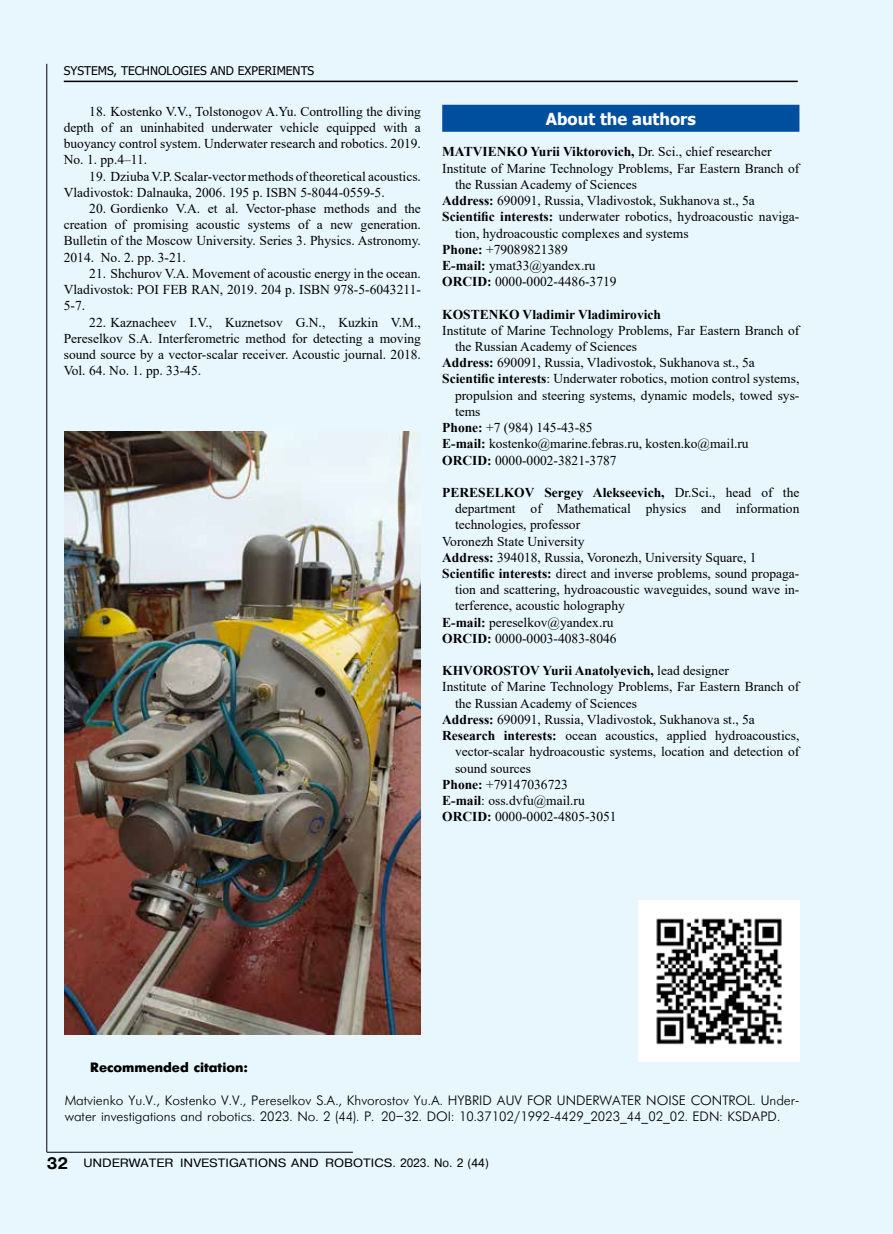
<style>
.page{position:relative;width:893px;height:1234px;background:#fff}
.page>*{position:absolute;margin:0;border:0;box-sizing:border-box;transform-origin:0 0}
.t1{font:700 16.5px "Tahoma";color:#fff}
.t2{font:13.5px/16.2px "Times New Roman";color:#000;text-align:justify}
.t3{font:13.5px/16.2px "Futuris Cyrillic";color:#000}
.t4{font:700 13.5px "Times New Roman";color:#000}
.t5{font:700 13.5px "Futuris";color:#000}
.t6{font:12px "Pragmatica Cyrillic";color:#000;scale:1.1 1}
.t7{font:12px "Tahoma";color:#000}
.s1{font-weight:400}
.s2{font-weight:700}
.s3{font-family:"Pragmatica CTT";font-weight:700;font-size:16.5px}
</style>
<div class="page">
<div style="left:0;top:0;width:892px;height:1232px;background:#e8f6fe"></div>
<hr style="left:47px;top:1151px;width:306px;height:1px;background:#000">
<hr style="left:64px;top:81px;width:734px;height:1px;background:#000">
<hr style="left:47px;top:64px;width:1px;height:1087px;background:#000">
<div style="left:442px;top:105px;width:357px;height:27px;background:#004f9f"></div>
<img style="left:65px;top:431px;width:356px;height:603px">
<img style="left:638px;top:900px;width:161px;height:161px">
<p class="t7" style="left:64px;top:62px;width:252px">SYSTEMS, TECHNOLOGIES AND EXPERIMENTS</p>
<p class="t2" style="left:64px;top:103px;width:359px;text-indent:26px">18. Kostenko V.V., Tolstonogov A.Yu. Controlling the diving depth of an uninhabited underwater vehicle equipped with a buoyancy control system. Underwater research and robotics. 2019.<br>No. 1. pp.4–11.</p>
<p class="t2" style="left:64px;top:167px;width:359px;text-indent:26px">19. Dziuba V.P. Scalar-vector methods of theoretical acoustics.<br>Vladivostok: Dalnauka, 2006. 195 p. ISBN 5-8044-0559-5.</p>
<p class="t2" style="left:64px;top:200px;width:359px;text-indent:26px">20. Gordienko V.A. et al. Vector-phase methods and the creation of promising acoustic systems of a new generation.<br>Bulletin of the Moscow University. Series 3. Physics. Astronomy.<br>2014. No. 2. pp. 3-21.</p>
<p class="t2" style="left:64px;top:265px;width:359px;text-indent:26px">21. Shchurov V.A. Movement of acoustic energy in the ocean.<br>Vladivostok: POI FEB RAN, 2019. 204 p. ISBN 978-5-6043211- 5-7.</p>
<p class="t2" style="left:64px;top:313px;width:359px;text-indent:26px">22. Kaznacheev I.V., Kuznetsov G.N., Kuzkin V.M., Pereselkov S.A. Interferometric method for detecting a moving sound source by a vector-scalar receiver. Acoustic journal. 2018.<br>Vol. 64. No. 1. pp. 33-45.</p>
<p class="t1" style="left:546px;top:107px;width:151px">About the authors</p>
<p class="t4" style="left:442px;top:142px;width:331px">MATVIENKO Yurii Viktorovich, <span class="s1">Dr. Sci., chief researcher</span></p>
<p class="t2" style="left:442px;top:160px;width:359px">Institute of Marine Technology Problems, Far Eastern Branch of</p>
<p class="t2" style="left:455px;top:176px;width:184px">the Russian Academy of Sciences</p>
<p class="t2" style="left:442px;top:192px;width:314px"><span class="s2">Address:</span> 690091, Russia, Vladivostok, Sukhanova st., 5a</p>
<p class="t2" style="left:442px;top:208px;width:359px"><span class="s2">Scientific interests:</span> underwater robotics, hydroacoustic naviga-</p>
<p class="t2" style="left:455px;top:224px;width:235px">tion, hydroacoustic complexes and systems</p>
<p class="t2" style="left:442px;top:241px;width:127px"><span class="s2">Phone:</span> +79089821389</p>
<p class="t2" style="left:442px;top:257px;width:155px"><span class="s2">E-mail:</span> ymat33@yandex.ru</p>
<p class="t2" style="left:442px;top:273px;width:176px"><span class="s2">ORCID:</span> 0000-0002-4486-3719</p>
<p class="t4" style="left:442px;top:304px;width:220px">KOSTENKO Vladimir Vladimirovich</p>
<p class="t2" style="left:442px;top:322px;width:359px">Institute of Marine Technology Problems, Far Eastern Branch of</p>
<p class="t2" style="left:455px;top:338px;width:184px">the Russian Academy of Sciences</p>
<p class="t2" style="left:442px;top:354px;width:314px"><span class="s2">Address:</span> 690091, Russia, Vladivostok, Sukhanova st., 5a</p>
<p class="t2" style="left:442px;top:370px;width:359px"><span class="s2">Scientific interests</span>: Underwater robotics, motion control systems,</p>
<p class="t2" style="left:455px;top:386px;width:346px">propulsion and steering systems, dynamic models, towed sys-</p>
<p class="t2" style="left:455px;top:403px;width:27px">tems</p>
<p class="t2" style="left:442px;top:419px;width:152px"><span class="s2">Phone:</span> +7 (984) 145-43-85</p>
<p class="t2" style="left:442px;top:435px;width:308px"><span class="s2">E-mail:</span> kostenko@marine.febras.ru, kosten.ko@mail.ru</p>
<p class="t2" style="left:442px;top:451px;width:176px"><span class="s2">ORCID:</span> 0000-0002-3821-3787</p>
<p class="t4" style="left:442px;top:482px;width:359px">PERESELKOV Sergey Alekseevich, <span class="s1">Dr.Sci., head of the</span></p>
<p class="t2" style="left:455px;top:500px;width:346px">department of Mathematical physics and information</p>
<p class="t2" style="left:455px;top:516px;width:127px">technologies, professor</p>
<p class="t2" style="left:442px;top:532px;width:144px">Voronezh State University</p>
<p class="t2" style="left:442px;top:548px;width:316px"><span class="s2">Address:</span> 394018, Russia, Voronezh, University Square, 1</p>
<p class="t2" style="left:442px;top:565px;width:359px"><span class="s2">Scientific interests:</span> direct and inverse problems, sound propaga-</p>
<p class="t2" style="left:455px;top:581px;width:346px">tion and scattering, hydroacoustic waveguides, sound wave in-</p>
<p class="t2" style="left:455px;top:597px;width:171px">terference, acoustic holography</p>
<p class="t2" style="left:442px;top:613px;width:173px"><span class="s2">E-mail:</span> pereselkov@yandex.ru</p>
<p class="t2" style="left:442px;top:629px;width:176px"><span class="s2">ORCID:</span> 0000-0003-4083-8046</p>
<p class="t4" style="left:442px;top:661px;width:288px">KHVOROSTOV Yurii Anatolyevich, <span class="s1">lead designer</span></p>
<p class="t2" style="left:442px;top:678px;width:359px">Institute of Marine Technology Problems, Far Eastern Branch of</p>
<p class="t2" style="left:455px;top:694px;width:184px">the Russian Academy of Sciences</p>
<p class="t2" style="left:442px;top:710px;width:314px"><span class="s2">Address:</span> 690091, Russia, Vladivostok, Sukhanova st., 5a</p>
<p class="t2" style="left:442px;top:727px;width:359px"><span class="s2">Research interests:</span> ocean acoustics, applied hydroacoustics,</p>
<p class="t2" style="left:455px;top:743px;width:346px">vector-scalar hydroacoustic systems, location and detection of</p>
<p class="t2" style="left:455px;top:759px;width:78px">sound sources</p>
<p class="t2" style="left:442px;top:775px;width:127px"><span class="s2">Phone:</span> +79147036723</p>
<p class="t2" style="left:442px;top:791px;width:144px"><span class="s2">Е-mail</span>: oss.dvfu@mail.ru</p>
<p class="t2" style="left:442px;top:808px;width:176px"><span class="s2">ORCID:</span> 0000-0002-4805-3051</p>
<p class="t5" style="left:90px;top:1059px;width:160px">Recommended citation:</p>
<p class="t3" style="left:65px;top:1092px;width:736px">Matvienko Yu.V., Kostenko V.V., Pereselkov S.A., Khvorostov Yu.A. HYBRID AUV FOR UNDERWATER NOISE CONTROL. Under&shy;water investigations and robotics. 2023. No. 2 (44). P. 20–32. DOI: 10.37102/1992-4429_2023_44_02_02. EDN: KSDAPD.</p>
<p class="t6" style="left:47px;top:1156px;width:404px"><span class="s3">32</span> UNDERWATER INVESTIGATIONS AND ROBOTICS. 2023. No. 2 (44)</p>
</div>
